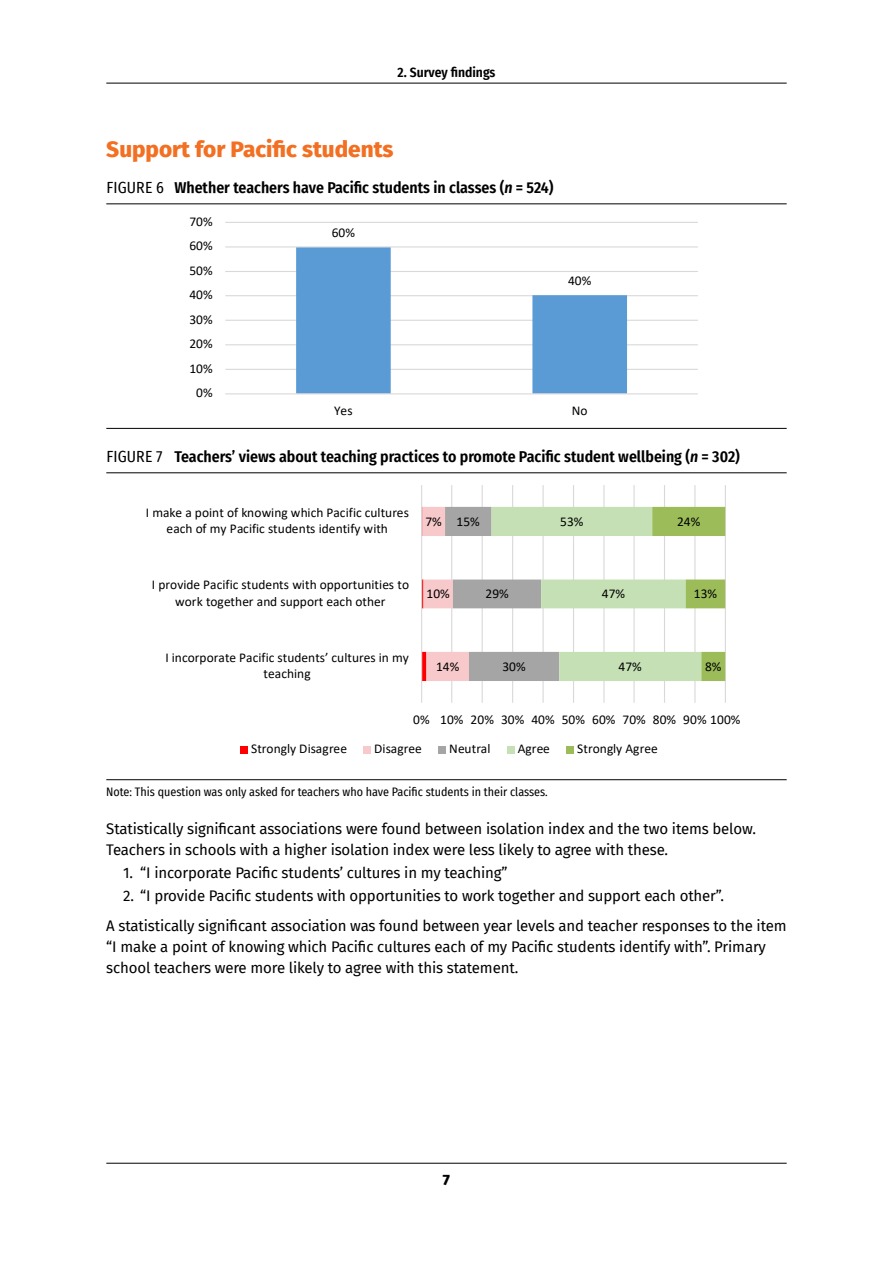
<style>
.page{position:relative;width:893px;height:1263px;background:#fff}
.page>*{position:absolute;margin:0;border:0;box-sizing:border-box;transform-origin:0 0}
.t1{font:800 22.5px "Fira Sans";color:#f36f21}
.t2{font:600 15.75px "Fira Sans Condensed";color:#000}
.t3{font:15px/21px "Fira Sans";letter-spacing:-.01em;color:#000}
.t4{font:800 15px "Fira Sans";color:#000}
.t5{font:600 13.5px "Fira Sans Condensed";color:#000}
.t6{font:13.35px/16.6px "Calibri";letter-spacing:.005em;color:#000;text-align:center}
.t7{font:12px "Fira Sans Condensed";color:#000}
.s1{font-weight:400}
.s2{font-style:italic}
</style>
<div class="page">
<hr style="left:106px;top:83px;width:681px;height:1px;background:#000">
<hr style="left:106px;top:1163px;width:681px;height:1px;background:#000">
<hr style="left:106px;top:204px;width:681px;height:1px;background:#000">
<hr style="left:106px;top:428px;width:681px;height:1px;background:#000">
<hr style="left:106px;top:472px;width:681px;height:1px;background:#000">
<hr style="left:106px;top:779px;width:681px;height:1px;background:#000">
<svg style="left:225px;top:222px;width:473px;height:173px"></svg>
<svg style="left:240px;top:485px;width:486px;height:269px"></svg>
<p class="t5" style="left:398px;top:61px;width:99px">2. Survey findings</p>
<h1 class="t1" style="left:106px;top:130px;width:289px">Support for Pacific students</h1>
<p class="t2" style="left:106px;top:175px;width:449px"><span class="s1">FIGURE 6</span> Whether teachers have Pacific students in classes (<span class="s2">n</span> = 524)</p>
<p class="t6" style="left:332px;top:224px;width:25px">60%</p>
<p class="t6" style="left:189px;top:213px;width:25px">70%</p>
<p class="t6" style="left:189px;top:237px;width:25px">60%</p>
<p class="t6" style="left:189px;top:262px;width:25px">50%</p>
<p class="t6" style="left:189px;top:286px;width:25px">40%</p>
<p class="t6" style="left:189px;top:310px;width:25px">30%</p>
<p class="t6" style="left:189px;top:335px;width:25px">20%</p>
<p class="t6" style="left:189px;top:359px;width:25px">10%</p>
<p class="t6" style="left:196px;top:384px;width:18px">0%</p>
<p class="t6" style="left:568px;top:272px;width:25px">40%</p>
<p class="t6" style="left:334px;top:402px;width:20px">Yes</p>
<p class="t6" style="left:572px;top:402px;width:17px">No</p>
<p class="t2" style="left:106px;top:444px;width:635px"><span class="s1">FIGURE 7</span> Teachers’ views about teaching practices to promote Pacific student wellbeing (<span class="s2">n</span> = 302)</p>
<p class="t6" style="left:146px;top:504px;width:265px">I make a point of knowing which Pacific cultures each of my Pacific students identify with</p>
<p class="t6" style="left:425px;top:513px;width:18px">7%</p>
<p class="t6" style="left:457px;top:513px;width:25px">15%</p>
<p class="t6" style="left:152px;top:576px;width:259px">I provide Pacific students with opportunities to work together and support each other</p>
<p class="t6" style="left:427px;top:585px;width:25px">10%</p>
<p class="t6" style="left:486px;top:585px;width:25px">29%</p>
<p class="t6" style="left:165px;top:648px;width:245px">I incorporate Pacific students’ cultures in my teaching</p>
<p class="t6" style="left:436px;top:658px;width:25px">14%</p>
<p class="t6" style="left:502px;top:658px;width:25px">30%</p>
<p class="t6" style="left:560px;top:513px;width:25px">53%</p>
<p class="t6" style="left:602px;top:585px;width:25px">47%</p>
<p class="t6" style="left:619px;top:658px;width:25px">47%</p>
<p class="t6" style="left:677px;top:513px;width:25px">24%</p>
<p class="t6" style="left:694px;top:585px;width:25px">13%</p>
<p class="t6" style="left:705px;top:658px;width:18px">8%</p>
<p class="t6" style="left:413px;top:711px;width:329px">0% 10% 20% 30% 40% 50% 60% 70% 80% 90% 100%</p>
<p class="t6" style="left:251px;top:740px;width:98px">Strongly Disagree</p>
<p class="t6" style="left:374px;top:740px;width:49px">Disagree</p>
<p class="t6" style="left:449px;top:740px;width:43px">Neutral</p>
<p class="t6" style="left:518px;top:740px;width:34px">Agree</p>
<p class="t6" style="left:577px;top:740px;width:82px">Strongly Agree</p>
<p class="t7" style="left:106px;top:783px;width:443px">Note: This question was only asked for teachers who have Pacific students in their classes.</p>
<p class="t3" style="left:106px;top:818px;width:651px">Statistically significant associations were found between isolation index and the two items below.<br>Teachers in schools with a higher isolation index were less likely to agree with these.</p>
<p class="t3" style="left:123px;top:862px;width:386px">1. “I incorporate Pacific students’ cultures in my teaching”</p>
<p class="t3" style="left:106px;top:881px;width:682px;line-height:29.5px;text-indent:17px">2. “I provide Pacific students with opportunities to work together and support each other”.<br>A statistically significant association was found between year levels and teacher responses to the item</p>
<p class="t3" style="left:106px;top:936px;width:661px">“I make a point of knowing which Pacific cultures each of my Pacific students identify with”. Primary school teachers were more likely to agree with this statement.</p>
<p class="t4" style="left:443px;top:1167px;width:9px">7</p>
</div>
